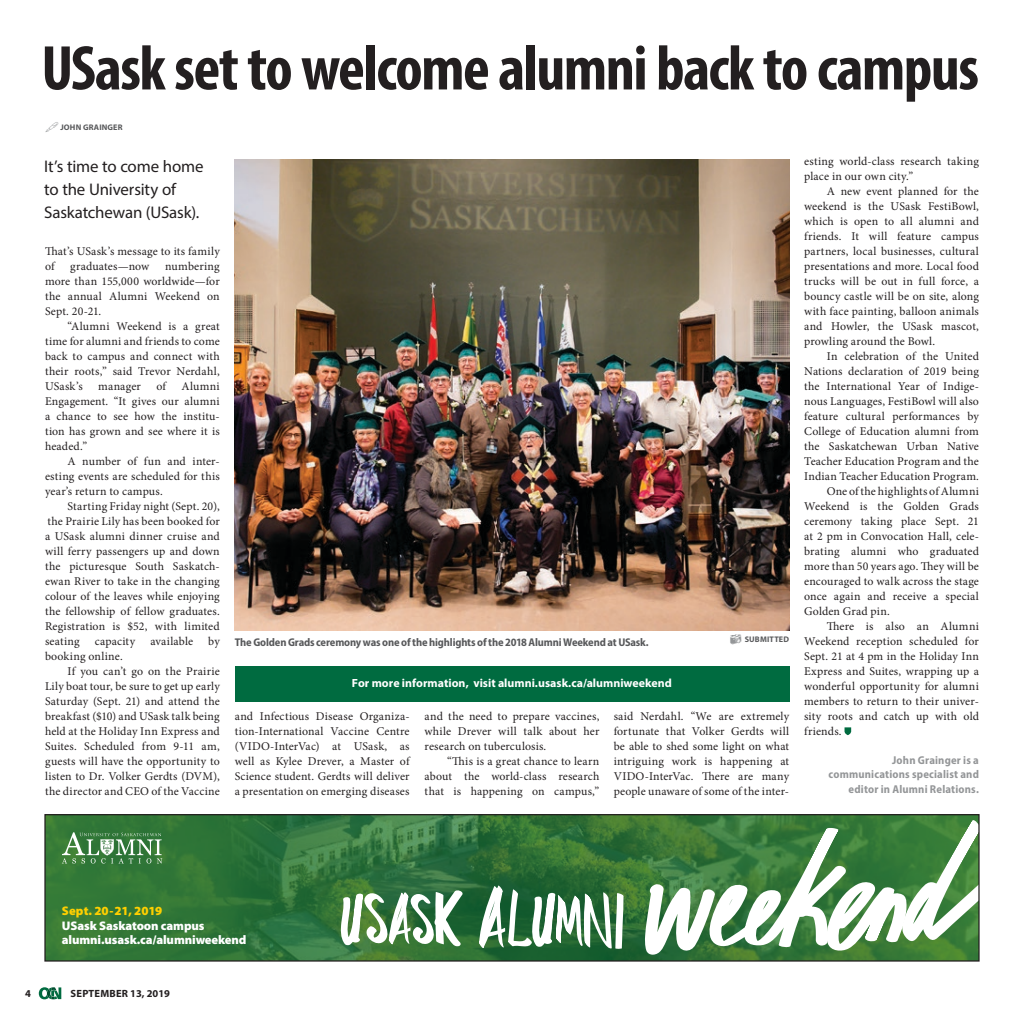
<style>
.page{position:relative;width:1024px;height:1024px;background:#fff}
.page>*{position:absolute;margin:0;border:0;box-sizing:border-box;transform-origin:0 0}
.heading_3{font:700 condensed 63.75px "Myriad Pro";letter-spacing:-.025em;color:#231f20}
.Copy{font:16.88px/23.2px "Myriad Pro";letter-spacing:-.01em;color:#231f20}
.t1{font:900 12.5px/14.4px "Myriad Pro";letter-spacing:-.01em;color:#fff}
.Copy-2{font:11.88px/15px "Minion Pro";letter-spacing:.015em;color:#231f20;text-align:justify}
.Copy-3{font:700 11.88px "Myriad Pro";color:#fff}
.photo_caption{font:700 semi-condensed 11.38px/13.6px "Myriad Pro";letter-spacing:.015em;color:#949698;text-align:right}
.photo_caption-2{font:700 semi-condensed 11.25px "Myriad Pro";letter-spacing:-.015em;color:#58595b}
.t2{font:700 10.5px "Myriad Pro";letter-spacing:.02em;color:#231f20}
.t3{font:700 8.12px "Myriad Pro";letter-spacing:.02em;color:#58595b}
.s1{color:#ffcf00}
</style>
<div class="page">
<svg style="left:39px;top:987px;width:22px;height:12px"></svg>
<img style="left:235px;top:159px;width:554px;height:471px">
<div style="left:235px;top:666px;width:554px;height:35px;background:#006b40"></div>
<svg style="left:46px;top:816px;width:931px;height:143px;background:#327539"></svg>
<svg style="left:645px;top:816px;width:332px;height:139px"></svg>
<svg style="left:625px;top:818px;width:13px;height:54px"></svg>
<svg style="left:479px;top:885px;width:155px;height:69px"></svg>
<svg style="left:340px;top:888px;width:124px;height:63px"></svg>
<svg style="left:62px;top:832px;width:100px;height:31px;background:#609664"></svg>
<div style="left:44px;top:814px;width:935px;height:147px;border:1px solid #231f20"></div>
<svg style="left:844px;top:727px;width:7px;height:8px"></svg>
<p class="heading_3" style="left:41px;top:28px;width:939px">USask set to welcome alumni back to campus</p>
<p class="t3" style="left:60px;top:122px;width:64px">JOHN GRAINGER</p>
<p class="Copy" style="left:44px;top:154px;width:161px">It’s time to come home to the University of<br>Saskatchewan (USask).</p>
<p class="Copy-2" style="left:45px;top:244px;width:176px">That’s USask’s message to its family of</p>
<p class="Copy-2" style="left:45px;top:259px;width:176px;text-indent:120px">numbering more than 155,000 worldwide—for the annual Alumni Weekend on Sept. 20-21.</p>
<p class="Copy-2" style="left:45px;top:319px;width:176px;text-indent:23px">“Alumni Weekend is a great time for alumni and friends to come back to campus and connect with their roots,” said Trevor Nerdahl, USask’s</p>
<p class="Copy-2" style="left:70px;top:259px;width:81px">graduates—now</p>
<p class="Copy-2" style="left:45px;top:379px;width:176px;text-indent:136px">Alumni Engagement. “It gives our alumni a chance to see how the institu&shy;tion has grown and see where it is headed.”</p>
<p class="Copy-2" style="left:45px;top:454px;width:176px;text-indent:23px">A number of fun and inter&shy;esting events are scheduled for this year’s return to campus.</p>
<p class="Copy-2" style="left:45px;top:499px;width:176px;text-indent:23px">Starting Friday night (Sept. 20), the Prairie Lily has been booked for a USask alumni dinner cruise and will ferry passengers up and down the picturesque South Saskatch&shy;ewan River to take in the changing colour of the leaves while enjoying the fellowship of fellow graduates.<br>Registration is $52, with limited seating</p>
<p class="Copy-2" style="left:98px;top:379px;width:44px">manager</p>
<p class="Copy-2" style="left:156px;top:379px;width:11px">of</p>
<p class="Copy-2" style="left:95px;top:634px;width:42px">capacity</p>
<p class="Copy-2" style="left:150px;top:634px;width:44px">available</p>
<p class="Copy-2" style="left:208px;top:634px;width:13px">by</p>
<p class="Copy-2" style="left:45px;top:649px;width:79px">booking online.</p>
<p class="Copy-2" style="left:45px;top:664px;width:176px;text-indent:23px">If you can’t go on the Prairie Lily boat tour, be sure to get up early Saturday (Sept. 21) and attend the breakfast ($10) and USask talk being held at the Holiday Inn Express and Suites. Scheduled from 9-11 am, guests will have the opportunity to listen to Dr. Volker Gerdts (DVM), the director and CEO of the Vaccine</p>
<p class="photo_caption-2" style="left:235px;top:635px;width:415px">The Golden Grads ceremony was one of the highlights of the 2018 Alumni Weekend at USask.</p>
<p class="Copy-3" style="left:352px;top:675px;width:321px">For more information, visit alumni.usask.ca/alumniweekend</p>
<p class="t3" style="left:745px;top:634px;width:46px">SUBMITTED</p>
<p class="Copy-2" style="left:235px;top:709px;width:176px">and Infectious Disease Organiza&shy;tion-International Vaccine Centre (VIDO-InterVac) at USask, as well as Kylee Drever, a Master of Science student. Gerdts will deliver a presentation on emerging diseases</p>
<p class="Copy-2" style="left:425px;top:709px;width:176px">and the need to prepare vaccines, while Drever will talk about her research on tuberculosis.</p>
<p class="Copy-2" style="left:425px;top:754px;width:176px;text-indent:23px">“This is a great chance to learn about the world-class research that is happening on campus,”</p>
<p class="Copy-2" style="left:614px;top:709px;width:177px">said Nerdahl. “We are extremely fortunate that Volker Gerdts will be able to shed some light on what intriguing work is happening at VIDO-InterVac. There are many people unaware of some of the inter-</p>
<p class="Copy-2" style="left:804px;top:154px;width:176px">esting world-class research taking place in our own city.”</p>
<p class="Copy-2" style="left:804px;top:184px;width:176px;text-indent:23px">A new event planned for the weekend is the USask FestiBowl, which is open to all alumni and friends. It will feature campus partners, local businesses, cultural presentations and more. Local food trucks will be out in full force, a bouncy castle will be on site, along with face painting, balloon animals and Howler, the USask mascot, prowling around the Bowl.</p>
<p class="Copy-2" style="left:804px;top:349px;width:176px;text-indent:23px">In celebration of the United Nations declaration of 2019 being the International Year of Indige&shy;nous Languages, FestiBowl will also feature cultural performances by College of Education alumni from the Saskatchewan Urban Native Teacher Education Program and the Indian Teacher Education Program.</p>
<p class="Copy-2" style="left:804px;top:484px;width:176px;text-indent:23px">One of the highlights of Alumni Weekend is the Golden Grads ceremony taking place Sept. 21 at 2 pm in Convocation Hall, cele&shy;brating alumni who graduated more than 50 years ago. They will be encouraged to walk across the stage once again and receive a special Golden Grad pin.</p>
<p class="Copy-2" style="left:804px;top:619px;width:176px;text-indent:23px">There is also an Alumni Weekend reception scheduled for Sept. 21 at 4 pm in the Holiday Inn Express and Suites, wrapping up a wonderful opportunity for alumni members to return to their univer&shy;sity roots and catch up with old friends.</p>
<p class="photo_caption" style="left:828px;top:753px;width:152px">John Grainger is a communications specialist and</p>
<p class="photo_caption" style="left:848px;top:781px;width:132px">editor in Alumni Relations.</p>
<p class="t1" style="left:62px;top:904px;width:186px"><span class="s1">Sept. 20-21, 2019<br></span>USask Saskatoon campus alumni.usask.ca/alumniweekend</p>
<p class="t2" style="left:25px;top:986px;width:7px">4</p>
<p class="t2" style="left:71px;top:986px;width:101px">SEPTEMBER 13, 2019</p>
</div>
